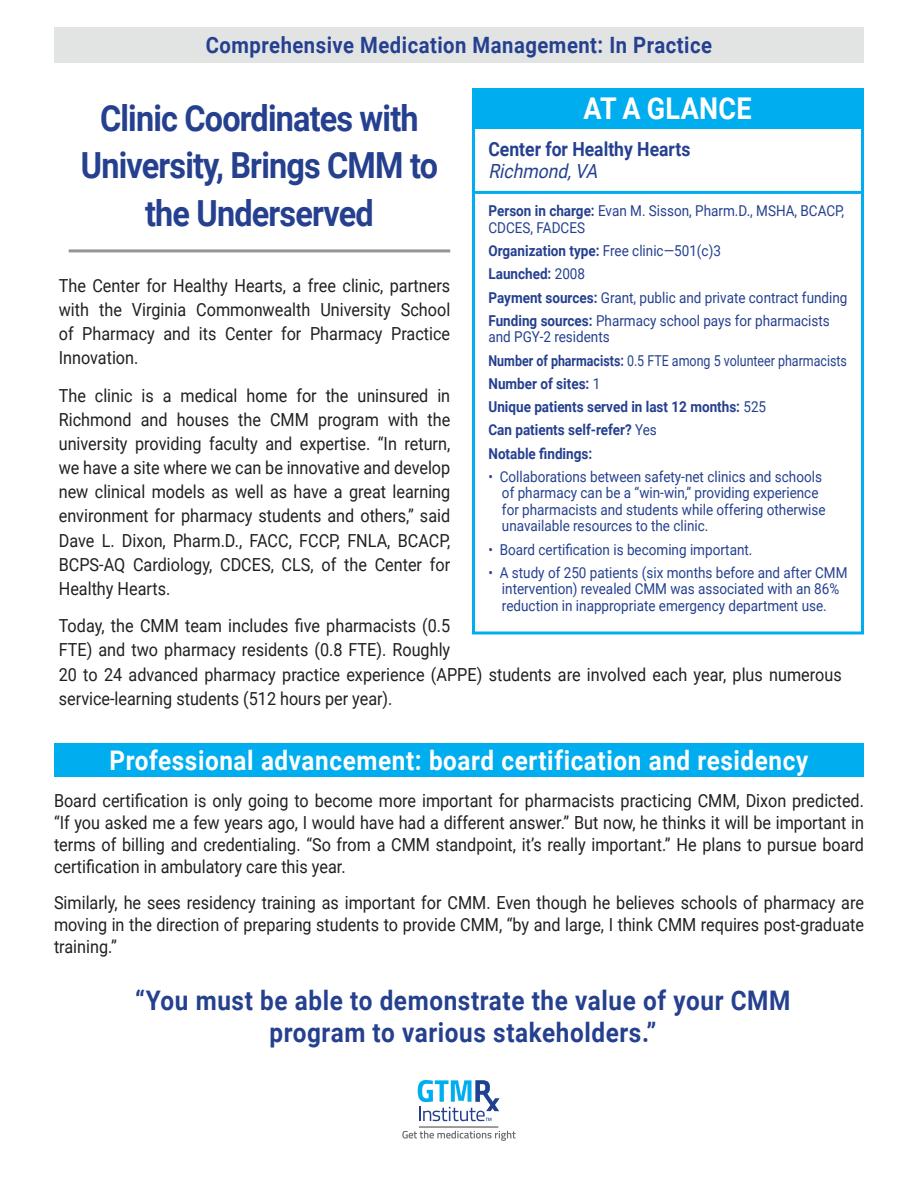
<style>
.page{position:relative;width:918px;height:1188px;background:#fff}
.page>*{position:absolute;margin:0;border:0;box-sizing:border-box;transform-origin:0 0}
.t1{font:700 36px/47.8px "Roboto";letter-spacing:-.025em;color:#25408f;text-align:center;scale:.9 1}
.t2{font:700 30px "Roboto";letter-spacing:.01em;color:#fff;scale:.9 1}
.t3{font:700 27px "Roboto";letter-spacing:.025em;color:#25408f;scale:.9 1}
.t4{font:700 27px "Roboto";letter-spacing:.025em;color:#fff;scale:.9 1}
.t5{font:700 22.5px "Roboto";letter-spacing:.025em;color:#25408f;scale:.9 1}
.t6{font:700 19.5px "Roboto";color:#25408f;scale:.9 1}
.t7{font:italic 19.5px "Roboto";color:#25408f;scale:.9 1}
.t8{font:18px/24.2px "Roboto";color:#231f20;text-align:justify;scale:.9 1}
.t9{font:15px/16.5px "Roboto";color:#25408f;scale:.9 1}
.t10{font:700 15px "Roboto";color:#25408f;scale:.9 1}
.t11{font:15px "Roboto";color:#25408f;scale:.83 1}
.s1{font-weight:700}
.s2{font-weight:400}
</style>
<div class="page">
<hr style="left:419px;top:1127px;width:79px;height:1px;background:#3e3e3f">
<svg style="left:402px;top:1131px;width:114px;height:10px"></svg>
<svg style="left:418px;top:1080px;width:82px;height:41px"></svg>
<div style="left:54px;top:27px;width:810px;height:36px;background:#e2e4e4"></div>
<div style="left:472px;top:88px;width:392px;height:546px;border:3px solid #00aeef"></div>
<div style="left:473px;top:88px;width:389px;height:41px;background:#00aeef"></div>
<hr style="left:473px;top:191px;width:391px;height:3px;background:#00aeef">
<hr style="left:69px;top:249px;width:381px;height:3px;background:#939598">
<div style="left:54px;top:743px;width:810px;height:34px;background:#00aeef"></div>
<p class="t5" style="left:206px;top:29px;width:564px">Comprehensive Medication Management: In Practice</p>
<p class="t2" style="left:583px;top:88px;width:188px">AT A GLANCE</p>
<p class="t1" style="left:81px;top:93px;width:398px">Clinic Coordinates with<br>University, Brings CMM to the Underserved</p>
<p class="t6" style="left:488px;top:135px;width:226px">Center for Healthy Hearts</p>
<p class="t7" style="left:488px;top:158px;width:128px">Richmond,VA</p>
<p class="t9" style="left:488px;top:202px;width:397px"><span class="s1">Person in charge:</span> Evan M. Sisson, Pharm.D., MSHA, BCACP,<br>CDCES, FADCES</p>
<p class="t9" style="left:488px;top:242px;width:260px"><span class="s1">Organization type:</span> Free clinic—501(c)3</p>
<p class="t10" style="left:488px;top:263px;width:109px">Launched: <span class="s2">2008</span></p>
<p class="t9" style="left:488px;top:288px;width:400px"><span class="s1">Payment sources:</span> Grant, public and private contract funding</p>
<p class="t9" style="left:488px;top:312px;width:381px"><span class="s1">Funding sources:</span> Pharmacy school pays for pharmacists and PGY-2 residents</p>
<p class="t11" style="left:488px;top:350px;width:434px"><span class="s1">Number of pharmacists:</span> 0.5 FTE among 5 volunteer pharmacists</p>
<p class="t10" style="left:488px;top:373px;width:126px">Number of sites: <span class="s2">1</span></p>
<p class="t10" style="left:488px;top:396px;width:310px">Unique patients served in last 12 months: <span class="s2">525</span></p>
<p class="t10" style="left:488px;top:419px;width:189px">Can patients self-refer? <span class="s2">Yes</span></p>
<p class="t10" style="left:488px;top:443px;width:117px">Notable findings:</p>
<p class="t9" style="left:502px;top:468px;width:361px;text-indent:-14px">• Collaborations between safety-net clinics and schools of pharmacy can be a “win-win,” providing experience for pharmacists and students while offering otherwise unavailable resources to the clinic.</p>
<p class="t9" style="left:488px;top:540px;width:295px">• Board certification is becoming important.</p>
<p class="t9" style="left:488px;top:564px;width:400px;text-align:center">• A study of 250 patients (six months before and after CMM intervention) revealed CMM was associated with an 86% reduction in inappropriate emergency department use.</p>
<p class="t8" style="left:59px;top:273px;width:437px">The Center for Healthy Hearts, a free clinic, partners with the Virginia Commonwealth University School of Pharmacy and its Center for Pharmacy Practice Innovation.</p>
<p class="t8" style="left:59px;top:383px;width:437px">The clinic is a medical home for the uninsured in Richmond and houses the CMM program with the university providing faculty and expertise. “In return, we have a site where we can be innovative and develop new clinical models as well as have a great learning environment for pharmacy students and others,” said Dave L. Dixon, Pharm.D., FACC, FCCP, FNLA, BCACP, BCPS-AQ Cardiology, CDCES, CLS, of the Center for Healthy Hearts.</p>
<p class="t8" style="left:59px;top:613px;width:871px;text-align:left">Today, the CMM team includes five pharmacists (0.5<br>FTE) and two pharmacy residents (0.8 FTE). Roughly<br>20 to 24 advanced pharmacy practice experience (APPE) students are involved each year, plus numerous service-learning students (512 hours per year).</p>
<p class="t4" style="left:109px;top:742px;width:778px">Professional advancement: board certification and residency</p>
<p class="t8" style="left:54px;top:789px;width:902px;line-height:21.9px">Board certification is only going to become more important for pharmacists practicing CMM, Dixon predicted. “If you asked me a few years ago, I would have had a different answer.” But now, he thinks it will be important in terms of billing and credentialing. “So from a CMM standpoint, it’s really important.” He plans to pursue board certification in ambulatory care this year.</p>
<p class="t8" style="left:54px;top:891px;width:902px;line-height:21.9px">Similarly, he sees residency training as important for CMM. Even though he believes schools of pharmacy are moving in the direction of preparing students to provide CMM, “by and large, I think CMM requires post-graduate training.”</p>
<p class="t3" style="left:135px;top:982px;width:730px">“You must be able to demonstrate the value of your CMM</p>
<p class="t3" style="left:269px;top:1013px;width:431px">program to various stakeholders.”</p>
</div>
